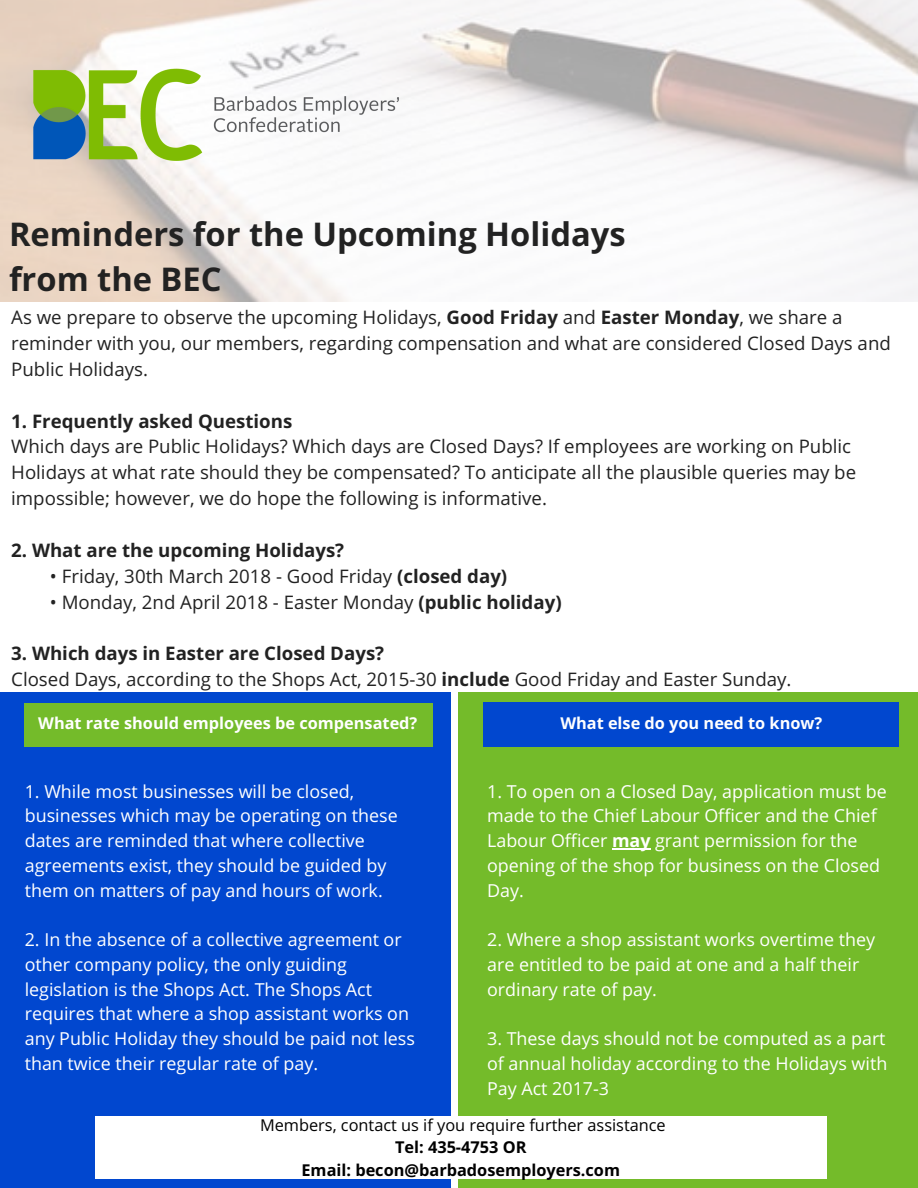
<style>
.page{position:relative;width:918px;height:1188px;background:#fff}
.page>*{position:absolute;margin:0;border:0;box-sizing:border-box;transform-origin:0 0}
.t1{font:700 32.7px/45px "Open Sans";color:#222}
.t2{font:18.75px/25.8px "Open Sans";color:#222}
.t3{font:700 18.75px "Open Sans";color:#222}
.t4{font:17.85px/24.8px "Open Sans";color:#fff}
.t5{font:700 16.35px "Open Sans";color:#fff}
.t6{font:700 16.35px/22.5px "Open Sans";color:#000;text-align:center}
.t7{font:16.35px "Open Sans";color:#000}
.s1{font-weight:700}
</style>
<div class="page">
<img style="left:0;top:0;width:918px;height:302px">
<img style="left:0;top:40px;width:425px;height:149px">
<div style="left:0;top:692px;width:451px;height:496px;background:#0147cf"></div>
<div style="left:458px;top:692px;width:460px;height:496px;background:#74bb2a"></div>
<div style="left:25px;top:703px;width:408px;height:44px;background:#74bb2a"></div>
<div style="left:484px;top:702px;width:415px;height:45px;background:#0147cf"></div>
<svg style="left:612px;top:848px;width:39px;height:1px"></svg>
<div style="left:96px;top:1116px;width:731px;height:63px;background:#fff"></div>
<h1 class="t1" style="left:9px;top:211px;width:618px">Reminders for the Upcoming Holidays from the BEC</h1>
<p class="t2" style="left:11px;top:304px;width:881px">As we prepare to observe the upcoming Holidays, <span class="s1">Good Friday</span> and <span class="s1">Easter Monday</span>, we share a reminder with you, our members, regarding compensation and what are considered Closed Days and<br>Public Holidays.</p>
<p class="t3" style="left:11px;top:407px;width:283px">1. Frequently asked Questions</p>
<p class="t2" style="left:11px;top:433px;width:846px">Which days are Public Holidays? Which days are Closed Days? If employees are working on Public<br>Holidays at what rate should they be compensated? To anticipate all the plausible queries may be impossible; however, we do hope the following is informative.</p>
<p class="t3" style="left:11px;top:537px;width:334px">2. What are the upcoming Holidays?</p>
<p class="t2" style="left:50px;top:563px;width:459px">• Friday, 30th March 2018 - Good Friday <span class="s1">(closed day)</span></p>
<p class="t2" style="left:50px;top:588px;width:513px">• Monday, 2nd April 2018 - Easter Monday <span class="s1">(public holiday)</span></p>
<p class="t2" style="left:11px;top:640px;width:782px"><span class="s1">3. Which days in Easter are Closed Days?<br></span>Closed Days, according to the Shops Act, 2015-30 <span class="s1">include</span> Good Friday and Easter Sunday.</p>
<p class="t5" style="left:38px;top:712px;width:381px">What rate should employees be compensated?</p>
<p class="t5" style="left:560px;top:712px;width:263px">What else do you need to know?</p>
<p class="t4" style="left:25px;top:778px;width:375px">1. While most businesses will be closed, businesses which may be operating on these dates are reminded that where collective agreements exist, they should be guided by them on matters of pay and hours of work.</p>
<p class="t4" style="left:25px;top:927px;width:392px">2. In the absence of a collective agreement or other company policy, the only guiding legislation is the Shops Act. The Shops Act requires that where a shop assistant works on any Public Holiday they should be paid not less than twice their regular rate of pay.</p>
<p class="t4" style="left:487px;top:778px;width:401px">1. To open on a Closed Day, application must be made to the Chief Labour Officer and the Chief Labour Officer <span class="s1">may</span> grant permission for the opening of the shop for business on the Closed Day.</p>
<p class="t4" style="left:487px;top:927px;width:389px">2. Where a shop assistant works overtime they are entitled to be paid at one and a half their ordinary rate of pay.</p>
<p class="t4" style="left:487px;top:1026px;width:402px;text-align:justify">3. These days should not be computed as a part of annual holiday according to the Holidays with Pay Act 2017-3</p>
<p class="t7" style="left:260px;top:1113px;width:407px">Members, contact us if you require further assistance</p>
<p class="t6" style="left:302px;top:1136px;width:320px">Tel: 435-4753 OR<br>Email: becon@barbadosemployers.com</p>
</div>
